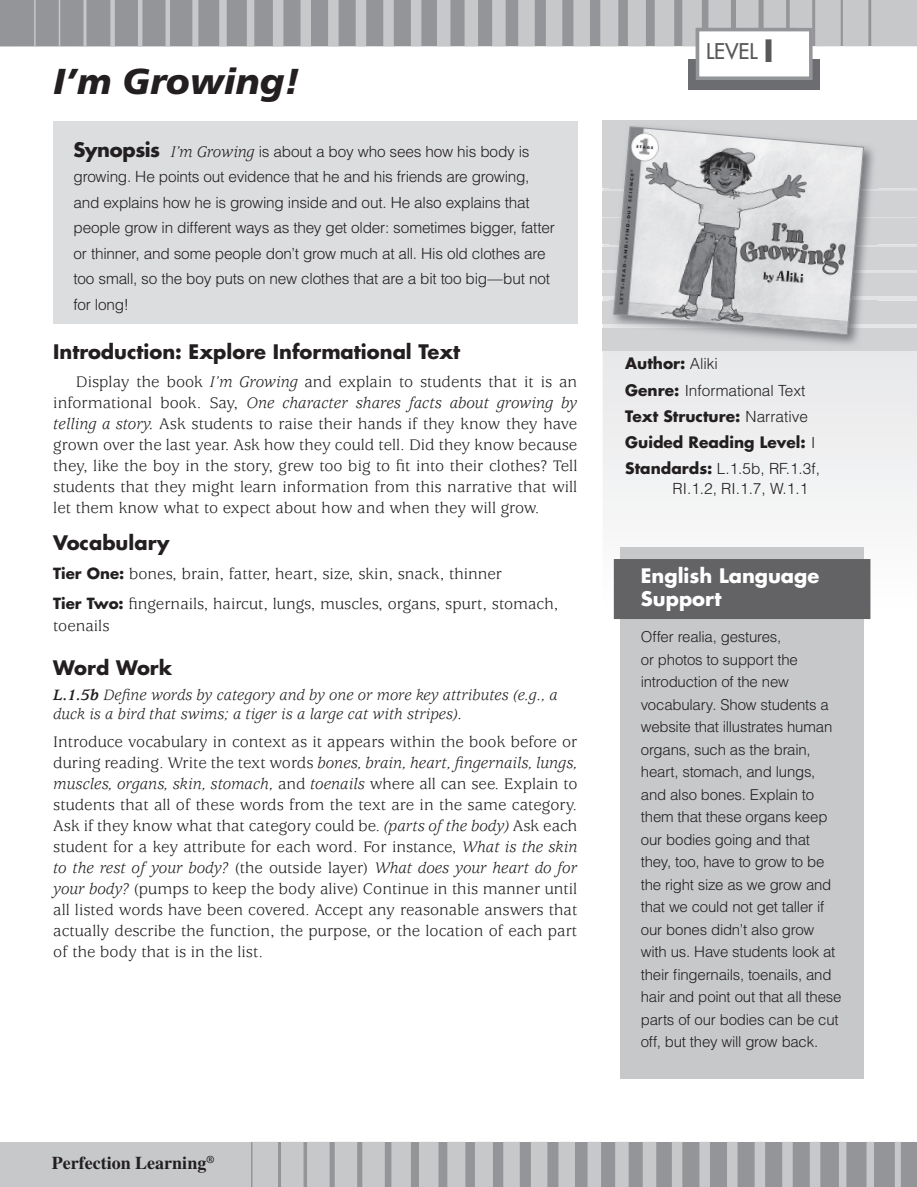
<style>
.page{position:relative;width:917px;height:1187px;background:#fff}
.page>*{position:absolute;margin:0;border:0;box-sizing:border-box;transform-origin:0 0}
.t1{font:italic 900 36px "Frutiger";color:#231f20}
.t2{font:21px "Futura";color:#57585a}
.t3{font:700 19.5px "Futura";color:#231f20}
.t4{font:700 19.5px/23.4px "Futura";color:#fff}
.t5{font:700 18px "Times";color:#231f20}
.t6{font:16.8px/21px "Usherwood";color:#231f20;text-align:justify}
.t7{font:italic 16.5px/18.8px "Usherwood";color:#231f20}
.t8{font:300 15.3px/25.5px "Helvetica";letter-spacing:-.015em;color:#231f20}
.t9{font:700 15.3px/26.2px "Futura";color:#231f20}
.t10{font:300 15px/22.5px "Helvetica";letter-spacing:-.015em;color:#231f20}
.s1{font-family:"Futura";font-weight:700;font-size:19.5px}
.s2{font-family:"Usherwood";font-weight:400;font-style:italic;font-size:16.8px}
.s3{font-style:italic}
.s4{font-family:"Futura";font-weight:700;font-size:15px}
.s5{font-weight:700}
.s6{font-weight:700;font-size:30px}
.s7{font-family:"Helvetica";font-weight:300}
.s8{font-family:"Futura";font-weight:700}
</style>
<div class="page">
<div style="left:0;top:1141px;width:917px;height:46px;background:#939598"></div>
<div style="left:894px;top:1141px;width:6px;height:46px;background:#c7c8ca"></div>
<div style="left:866px;top:1141px;width:8px;height:46px;background:#c7c8ca"></div>
<div style="left:839px;top:1141px;width:7px;height:46px;background:#c7c8ca"></div>
<div style="left:809px;top:1141px;width:11px;height:46px;background:#c7c8ca"></div>
<div style="left:782px;top:1141px;width:10px;height:46px;background:#c7c8ca"></div>
<div style="left:754px;top:1141px;width:11px;height:46px;background:#c7c8ca"></div>
<div style="left:727px;top:1141px;width:10px;height:46px;background:#c7c8ca"></div>
<div style="left:699px;top:1141px;width:11px;height:46px;background:#c7c8ca"></div>
<div style="left:672px;top:1141px;width:10px;height:46px;background:#c7c8ca"></div>
<div style="left:642px;top:1141px;width:14px;height:46px;background:#c7c8ca"></div>
<div style="left:615px;top:1141px;width:13px;height:46px;background:#c7c8ca"></div>
<div style="left:587px;top:1141px;width:14px;height:46px;background:#c7c8ca"></div>
<div style="left:558px;top:1141px;width:17px;height:46px;background:#c7c8ca"></div>
<div style="left:531px;top:1141px;width:16px;height:46px;background:#c7c8ca"></div>
<div style="left:503px;top:1141px;width:17px;height:46px;background:#c7c8ca"></div>
<div style="left:475px;top:1141px;width:18px;height:46px;background:#c7c8ca"></div>
<div style="left:447px;top:1141px;width:18px;height:46px;background:#c7c8ca"></div>
<div style="left:419px;top:1141px;width:19px;height:46px;background:#c7c8ca"></div>
<div style="left:391px;top:1141px;width:20px;height:46px;background:#c7c8ca"></div>
<div style="left:362px;top:1141px;width:23px;height:46px;background:#c7c8ca"></div>
<div style="left:335px;top:1141px;width:22px;height:46px;background:#c7c8ca"></div>
<div style="left:307px;top:1141px;width:22px;height:46px;background:#c7c8ca"></div>
<div style="left:281px;top:1141px;width:22px;height:46px;background:#c7c8ca"></div>
<div style="left:252px;top:1141px;width:26px;height:46px;background:#c7c8ca"></div>
<div style="left:0;top:1141px;width:250px;height:46px;background:#c7c8ca"></div>
<svg style="left:602px;top:188px;width:315px;height:891px"></svg>
<div style="left:602px;top:328px;width:315px;height:23px;background:#d1d2d4"></div>
<div style="left:602px;top:301px;width:315px;height:22px;background:#d1d2d4"></div>
<div style="left:602px;top:273px;width:315px;height:23px;background:#d1d2d4"></div>
<div style="left:602px;top:247px;width:315px;height:23px;background:#d1d2d4"></div>
<div style="left:602px;top:219px;width:315px;height:25px;background:#d1d2d4"></div>
<div style="left:602px;top:191px;width:315px;height:25px;background:#d1d2d4"></div>
<div style="left:602px;top:121px;width:315px;height:67px;background:#d1d2d4"></div>
<div style="left:620px;top:547px;width:243px;height:531px;background:#c7c8ca"></div>
<div style="left:614px;top:559px;width:256px;height:60px;background:#636366"></div>
<div style="left:53px;top:121px;width:524px;height:202px;background:#dcdddf"></div>
<div style="left:687px;top:60px;width:132px;height:30px;background:#6c6d70"></div>
<div style="left:697px;top:30px;width:113px;height:48px;background:#fff"></div>
<div style="left:695px;top:28px;width:117px;height:52px;border:4px solid #939598"></div>
<img style="left:610px;top:146px;width:267px;height:199px">
<img style="left:610px;top:301px;width:267px;height:22px">
<img style="left:610px;top:273px;width:267px;height:23px">
<img style="left:610px;top:247px;width:267px;height:23px">
<img style="left:610px;top:219px;width:267px;height:25px">
<img style="left:610px;top:191px;width:267px;height:25px">
<svg style="left:612px;top:126px;width:252px;height:210px"></svg>
<svg style="left:0;top:0;width:917px;height:46px;background:#aeb0b2"></svg>
<h1 class="t1" style="left:53px;top:60px;width:248px">I’m Growing!</h1>
<p class="t8" style="left:74px;top:138px;width:483px"><span class="s1">Synopsis</span> <span class="s2">I’m Growing</span> is about a boy who sees how his body is growing. He points out evidence that he and his friends are growing, and explains how he is growing inside and out. He also explains that people grow in different ways as they get older: sometimes bigger, fatter or thinner, and some people don’t grow much at all. His old clothes are too small, so the boy puts on new clothes that are a bit too big—but not for long!</p>
<p class="t3" style="left:53px;top:338px;width:408px">Introduction: Explore Informational Text</p>
<p class="t6" style="left:53px;top:372px;width:525px;text-indent:22px">Display the book <span class="s3">I’m Growing</span> and explain to students that it is an informational book. Say, <span class="s3">One character shares facts about growing by telling a story.</span> Ask students to raise their hands if they know they have grown over the last year. Ask how they could tell. Did they know because they, like the boy in the story, grew too big to fit into their clothes? Tell students that they might learn information from this narrative that will let them know what to expect about how and when they will grow.</p>
<p class="t3" style="left:53px;top:529px;width:118px">Vocabulary</p>
<p class="t6" style="left:53px;top:560px;width:506px;line-height:29.2px"><span class="s4">Tier One:</span> bones, brain, fatter, heart, size, skin, snack, thinner<br><span class="s4">Tier Two:</span> fingernails, haircut, lungs, muscles, organs, spurt, stomach,</p>
<p class="t6" style="left:53px;top:616px;width:58px">toenails</p>
<p class="t3" style="left:53px;top:654px;width:120px">Word Work</p>
<p class="t7" style="left:53px;top:686px;width:506px"><span class="s5">L.1.5b</span> Define words by category and by one or more key attributes (e.g., a duck is a bird that swims; a tiger is a large cat with stripes).</p>
<p class="t6" style="left:53px;top:731px;width:525px">Introduce vocabulary in context as it appears within the book before or during reading. Write the text words <span class="s3">bones, brain, heart, fingernails, lungs, muscles, organs, skin, stomach,</span> and <span class="s3">toenails</span> where all can see. Explain to students that all of these words from the text are in the same category.<br>Ask if they know what that category could be. <span class="s3">(parts of the body)</span> Ask each student for a key attribute for each word. For instance, <span class="s3">What is the skin to the rest of your body?</span> (the outside layer) <span class="s3">What does your heart do for your body?</span> (pumps to keep the body alive) Continue in this manner until all listed words have been covered. Accept any reasonable answers that actually describe the function, the purpose, or the location of each part of the body that is in the list.</p>
<p class="t5" style="left:52px;top:1152px;width:164px">Perfection Learning<sup>®</sup></p>
<p class="t2" style="left:706px;top:37px;width:69px">LEVEL <span class="s6">I</span></p>
<p class="t9" style="left:625px;top:350px;width:94px">Author: <span class="s7">Aliki</span></p>
<p class="t8" style="left:625px;top:377px;width:182px"><span class="s8">Genre:</span> Informational Text</p>
<p class="t9" style="left:625px;top:402px;width:192px">Text Structure: <span class="s7">Narrative<br></span>Guided Reading Level: <span class="s7">I</span></p>
<p class="t8" style="left:672px;top:459px;width:149px;line-height:19.5px;text-indent:-47px"><span class="s8">Standards:</span> L.1.5b, RF.1.3f,<br>RI.1.2, RI.1.7, W.1.1</p>
<p class="t4" style="left:641px;top:563px;width:180px">English Language<br>Support</p>
<p class="t10" style="left:641px;top:625px;width:202px">Offer realia, gestures,<br>or photos to support the introduction of the new vocabulary. Show students a website that illustrates human organs, such as the brain, heart, stomach, and lungs, and also bones. Explain to them that these organs keep our bodies going and that they, too, have to grow to be the right size as we grow and that we could not get taller if our bones didn’t also grow with us. Have students look at their fingernails, toenails, and hair and point out that all these parts of our bodies can be cut off, but they will grow back.</p>
</div>
